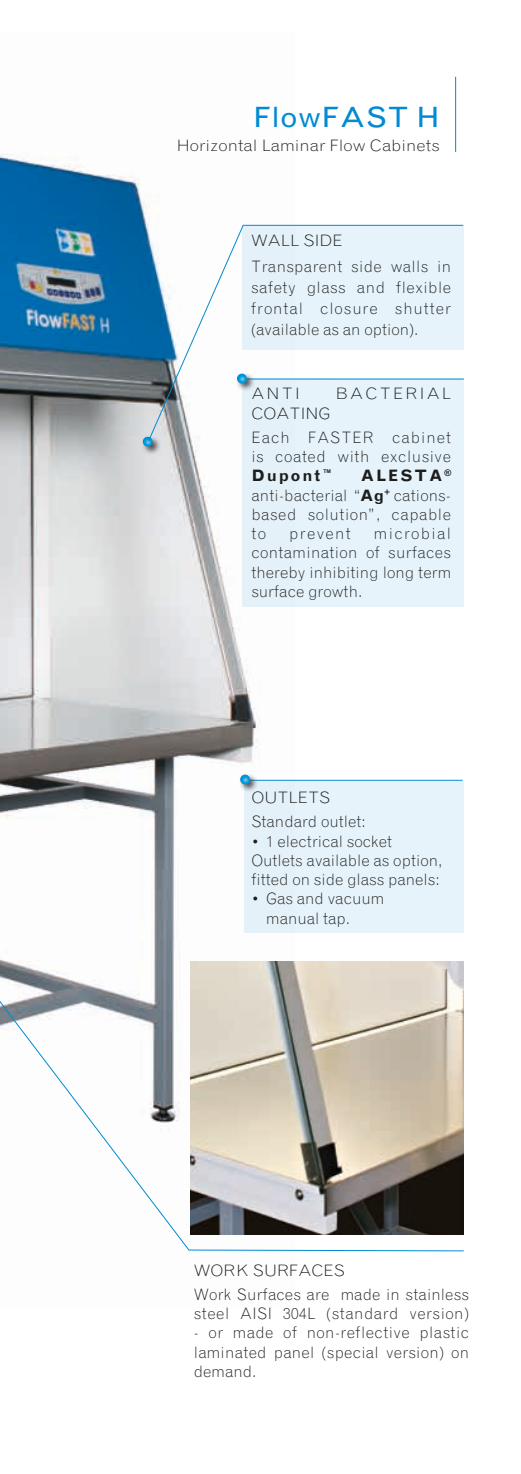
<style>
.page{position:relative;width:521px;height:1474px;background:#fff}
.page>*{position:absolute;margin:0;border:0;box-sizing:border-box;transform-origin:0 0}
.t1{font:28px "Grotesque MT Std";color:#008bd2;scale:1.1 1}
.t2{font:300 15.75px/19.2px "Grotesque MT Std";letter-spacing:.01em;color:#1d1d1b;text-align:justify}
.t3{font:300 15.75px/24.2px "Grotesque MT Std";letter-spacing:.01em;color:#1d1d1b;scale:1.1 1}
.t4{font:300 15.75px "Grotesque MT Std";letter-spacing:.03em;color:#1d1d1b}
.t5{font:300 15.75px/19.2px "Grotesque MT Std";letter-spacing:.035em;color:#1d1d1b}
.t6{font:300 15.75px/24.2px "Grotesque MT Std";letter-spacing:.065em;color:#1d1d1b;scale:1.1 1}
.t7{font:300 15.75px "Grotesque MT Std";letter-spacing:.125em;color:#1d1d1b;scale:1.1 1}
.t8{font:300 15.75px "Grotesque MT Std";letter-spacing:.085em;color:#1d1d1b}
.s1{font-weight:700}
</style>
<div class="page">
<img style="left:0;top:153px;width:294px;height:1082px">
<div style="left:243px;top:225px;width:221px;height:125px;background:#e6f3fa"></div>
<div style="left:243px;top:378px;width:221px;height:229px;background:#e6f3fa"></div>
<div style="left:244px;top:781px;width:219px;height:151px;background:#e6f3fa"></div>
<hr style="left:455px;top:77px;width:1px;height:75px;background:#008bd2">
<svg style="left:0;top:762px;width:190px;height:488px"></svg>
<svg style="left:188px;top:1249px;width:276px;height:2px"></svg>
<img style="left:190px;top:961px;width:273px;height:273px">
<hr style="left:245px;top:780px;width:218px;height:1px;background:#008bd2">
<hr style="left:243px;top:225px;width:220px;height:1px;background:#008bd2">
<hr style="left:243px;top:379px;width:221px;height:1px;background:#008bd2">
<div style="left:141px;top:435px;width:20px;height:20px;background:#1d1d1b;opacity:.75"></div>
<div style="left:235px;top:372px;width:20px;height:20px;background:#1d1d1b;opacity:.75"></div>
<div style="left:238px;top:773px;width:21px;height:20px;background:#1d1d1b;opacity:.75"></div>
<svg style="left:240px;top:774px;width:10px;height:11px"></svg>
<svg style="left:142px;top:225px;width:105px;height:222px"></svg>
<h1 class="t1" style="left:253px;top:101px;width:171px">FlowFAST H</h1>
<p class="t3" style="left:177px;top:133px;width:240px">Horizontal Laminar Flow Cabinets</p>
<p class="t3" style="left:251px;top:227px;width:183px;line-height:25.9px">WALL SIDE<br>Transparent side walls in</p>
<p class="t2" style="left:251px;top:277px;width:201px;line-height:21px">safety glass and flexible frontal closure shutter (available as an option).</p>
<p class="t3" style="left:251px;top:381px;width:46px">ANTI</p>
<p class="t7" style="left:336px;top:384px;width:106px">BACTERIAL</p>
<p class="t6" style="left:251px;top:401px;width:183px">COATING<br>Each FASTER cabinet</p>
<p class="t5" style="left:251px;top:447px;width:201px">is coated with exclusive<br><span class="s1">Dupont</span><sup>™</sup></p>
<p class="t2" style="left:251px;top:466px;width:201px;text-indent:109px"><span class="s1">ALESTA</span><sup>® </sup>anti-bacterial “<span class="s1">Ag</span><sup>+</sup> cations&shy;based solution”, capable to</p>
<p class="t2" style="left:251px;top:524px;width:201px;text-indent:123px">microbial contamination of surfaces thereby inhibiting long term surface growth.</p>
<p class="t8" style="left:289px;top:524px;width:63px">prevent</p>
<p class="t3" style="left:251px;top:785px;width:106px">OUTLETS<br>Standard outlet:</p>
<p class="t2" style="left:251px;top:831px;width:192px;text-align:left">• 1 electrical socket<br>Outlets available as option, fitted on side glass panels:</p>
<p class="t2" style="left:266px;top:889px;width:119px;text-indent:-15px">• Gas and vacuum manual tap.</p>
<p class="t3" style="left:194px;top:1257px;width:252px">WORK SURFACES<br>Work Surfaces are made in stainless</p>
<p class="t4" style="left:194px;top:1303px;width:277px">steel AISI 304L (standard version)</p>
<p class="t2" style="left:194px;top:1323px;width:277px">- or made of non-reflective plastic laminated panel (special version) on demand.</p>
</div>
